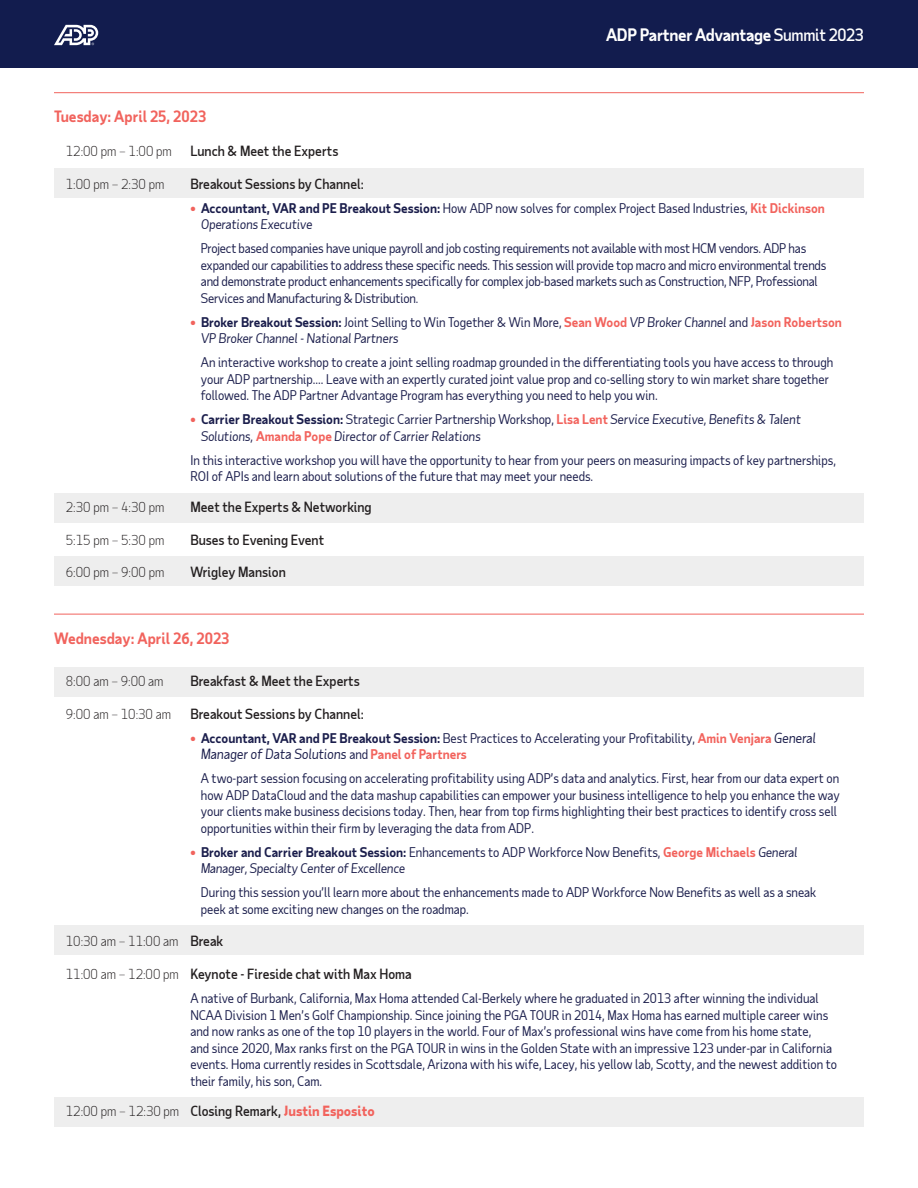
<style>
.page{position:relative;width:918px;height:1188px;background:#fff}
.page>*{position:absolute;margin:0;border:0;box-sizing:border-box;transform-origin:0 0}
.Brochure_title{font:700 16.5px "Taub Sans";letter-spacing:-.02em;color:#fff}
.t1{font:700 15px "Taub Sans";color:#f1635d}
.t2{font:500 13.5px "Taub Sans";color:#231f20}
.t3{font:300 13.5px "Taub Sans";color:#231f20}
.t4{font:italic 13.5px "Taub Sans";color:#1b1e4c}
.t5{font:12.9px/16.5px "Taub Sans";color:#1b1e4c}
.t6{font:italic 12.9px/16.5px "Taub Sans";color:#1b1e4c}
.s1{font-weight:500}
.s2{font-weight:500;font-size:13.5px;color:#f1635d}
.s3{font-weight:700}
.s4{font-weight:700;color:#f2635d}
.s5{font-style:italic}
.s6{font-size:12.15px}
.s7{font-weight:500;font-style:normal;font-size:13.5px;color:#f1635d}
.s8{font-weight:700;font-style:normal}
.s9{font-style:normal}
.s10{font-weight:700;font-style:normal;color:#f2635d}
.s11{font-style:italic;font-size:13.5px}
.s12{font-style:normal;font-size:12.9px}
.s13{font-weight:700;font-style:normal;font-size:12.9px;color:#f2635d}
.s14{font-weight:300}
.s15{font-weight:800;color:#f2635d}
</style>
<div class="page">
<div style="left:0;top:0;width:918px;height:68px;background:#121c4e"></div>
<svg style="left:54px;top:25px;width:44px;height:20px"></svg>
<div style="left:54px;top:494px;width:810px;height:29px;background:#eee"></div>
<div style="left:54px;top:556px;width:810px;height:30px;background:#eee"></div>
<div style="left:54px;top:168px;width:810px;height:29px;background:#eee"></div>
<hr style="left:54px;top:92px;width:810px;height:1px;background:#f1635d">
<div style="left:54px;top:667px;width:810px;height:29px;background:#eee"></div>
<div style="left:54px;top:1097px;width:810px;height:29px;background:#eee"></div>
<div style="left:54px;top:926px;width:810px;height:29px;background:#eee"></div>
<hr style="left:54px;top:614px;width:810px;height:1px;background:#f1635d">
<p class="Brochure_title" style="left:606px;top:24px;width:259px">ADP Partner Advantage <span class="s1">Summit 2023</span></p>
<p class="t1" style="left:54px;top:106px;width:154px">Tuesday: April 25, 2023</p>
<p class="t3" style="left:66px;top:143px;width:107px">12:00 pm – 1:00 pm</p>
<p class="t2" style="left:190px;top:142px;width:149px">Lunch &amp; Meet the Experts</p>
<p class="t3" style="left:66px;top:175px;width:100px">1:00 pm – 2:30 pm</p>
<p class="t2" style="left:190px;top:175px;width:175px">Breakout Sessions by Channel:</p>
<p class="t5" style="left:201px;top:199px;width:625px;text-indent:-11px"><span class="s2">•</span> <span class="s3">Accountant, VAR and PE Breakout Session:</span> How ADP now solves for complex Project Based Industries, <span class="s4">Kit Dickinson<br></span><span class="s5">Operations Executive</span></p>
<p class="t5" style="left:201px;top:240px;width:627px">Project based companies have unique payroll and job costing requirements not available with most HCM vendors. ADP has expanded our capabilities to address these specific needs. This session will provide top macro and micro environmental trends and demonstrate product enhancements specifically for complex job-based markets such as Construction, NFP, Professional Services and Manufacturing &amp; Distribution<span class="s6">.</span></p>
<p class="t6" style="left:201px;top:313px;width:642px;text-indent:-11px"><span class="s7">•</span> <span class="s8">Broker Breakout Session:</span> <span class="s9">Joint Selling to Win Together &amp; Win More,</span> <span class="s10">Sean Wood</span> VP Broker Channel <span class="s9">and</span> <span class="s10">Jason Robertson<br></span>VP Broker Channel - National Partners</p>
<p class="t5" style="left:201px;top:354px;width:634px">An interactive workshop to create a joint selling roadmap grounded in the differentiating tools you have access to through your ADP partnership.... Leave with an expertly curated joint value prop and co-selling story to win market share together followed. The ADP Partner Advantage Program has everything you need to help you win.</p>
<p class="t6" style="left:201px;top:411px;width:602px;text-indent:-11px"><span class="s7">•</span> <span class="s8">Carrier Breakout Session:</span> <span class="s9">Strategic Carrier Partnership Workshop,</span> <span class="s10">Lisa Lent</span> Service Executive, Benefits &amp; Talent<br>Solutions, <span class="s10">Amanda Pope</span> Director of Carrier Relations</p>
<p class="t5" style="left:190px;top:451px;width:647px">In this interactive workshop you will have the opportunity to hear from your peers on measuring impacts of key partnerships,<br>ROI of APIs and learn about solutions of the future that may meet your needs.</p>
<p class="t3" style="left:66px;top:499px;width:100px">2:30 pm – 4:30 pm</p>
<p class="t2" style="left:190px;top:498px;width:183px">Meet the Experts &amp; Networking</p>
<p class="t3" style="left:66px;top:531px;width:100px">5:15 pm – 5:30 pm</p>
<p class="t2" style="left:190px;top:531px;width:135px">Buses to Evening Event</p>
<p class="t3" style="left:66px;top:564px;width:100px">6:00 pm – 9:00 pm</p>
<p class="t2" style="left:190px;top:564px;width:97px">Wrigley Mansion</p>
<p class="t1" style="left:54px;top:629px;width:177px">Wednesday: April 26, 2023</p>
<p class="t3" style="left:66px;top:673px;width:99px">8:00 am – 9:00 am</p>
<p class="t2" style="left:190px;top:672px;width:171px">Breakfast &amp; Meet the Experts</p>
<p class="t3" style="left:66px;top:705px;width:107px">9:00 am – 10:30 am</p>
<p class="t2" style="left:190px;top:705px;width:175px">Breakout Sessions by Channel:</p>
<p class="t5" style="left:190px;top:729px;width:627px"><span class="s2">•</span> <span class="s3">Accountant, VAR and PE Breakout Session:</span> Best Practices to Accelerating your Profitability, <span class="s4">Amin Venjara</span> <span class="s11">General</span></p>
<p class="t4" style="left:201px;top:746px;width:267px">Manager of Data Solutions <span class="s12">and</span> <span class="s13">Panel of Partners</span></p>
<p class="t5" style="left:201px;top:770px;width:641px">A two-part session focusing on accelerating profitability using ADP’s data and analytics. First, hear from our data expert on how ADP DataCloud and the data mashup capabilities can empower your business intelligence to help you enhance the way your clients make business decisions today. Then, hear from top firms highlighting their best practices to identify cross sell opportunities within their firm by leveraging the data from ADP.</p>
<p class="t6" style="left:201px;top:843px;width:598px;text-indent:-11px"><span class="s7">•</span> <span class="s8">Broker and Carrier Breakout Session:</span> <span class="s9">Enhancements to ADP Workforce Now Benefits,</span> <span class="s10">George Michaels</span> General<br>Manager, Specialty Center of Excellence</p>
<p class="t5" style="left:201px;top:884px;width:617px">During this session you’ll learn more about the enhancements made to ADP Workforce Now Benefits as well as a sneak peek at some exciting new changes on the roadmap.</p>
<p class="t3" style="left:66px;top:933px;width:159px">10:30 am – 11:00 am <span class="s1">Break</span></p>
<p class="t2" style="left:66px;top:965px;width:347px"><span class="s14">11:00 am – 12:00 pm</span> Keynote - Fireside chat with Max Homa</p>
<p class="t5" style="left:190px;top:990px;width:648px">A native of Burbank, California, Max Homa attended Cal-Berkely where he graduated in 2013 after winning the individual NCAA Division 1 Men’s Golf Championship. Since joining the PGA TOUR in 2014, Max Homa has earned multiple career wins and now ranks as one of the top 10 players in the world. Four of Max’s professional wins have come from his home state,<br>and since 2020, Max ranks first on the PGA TOUR in wins in the Golden State with an impressive 123 under-par in California events. Homa currently resides in Scottsdale, Arizona with his wife, Lacey, his yellow lab, Scotty, and the newest addition to their family, his son, Cam.</p>
<p class="t3" style="left:66px;top:1103px;width:310px">12:00 pm – 12:30 pm <span class="s1">Closing Remark,</span> <span class="s15">Justin Esposito</span></p>
</div>
